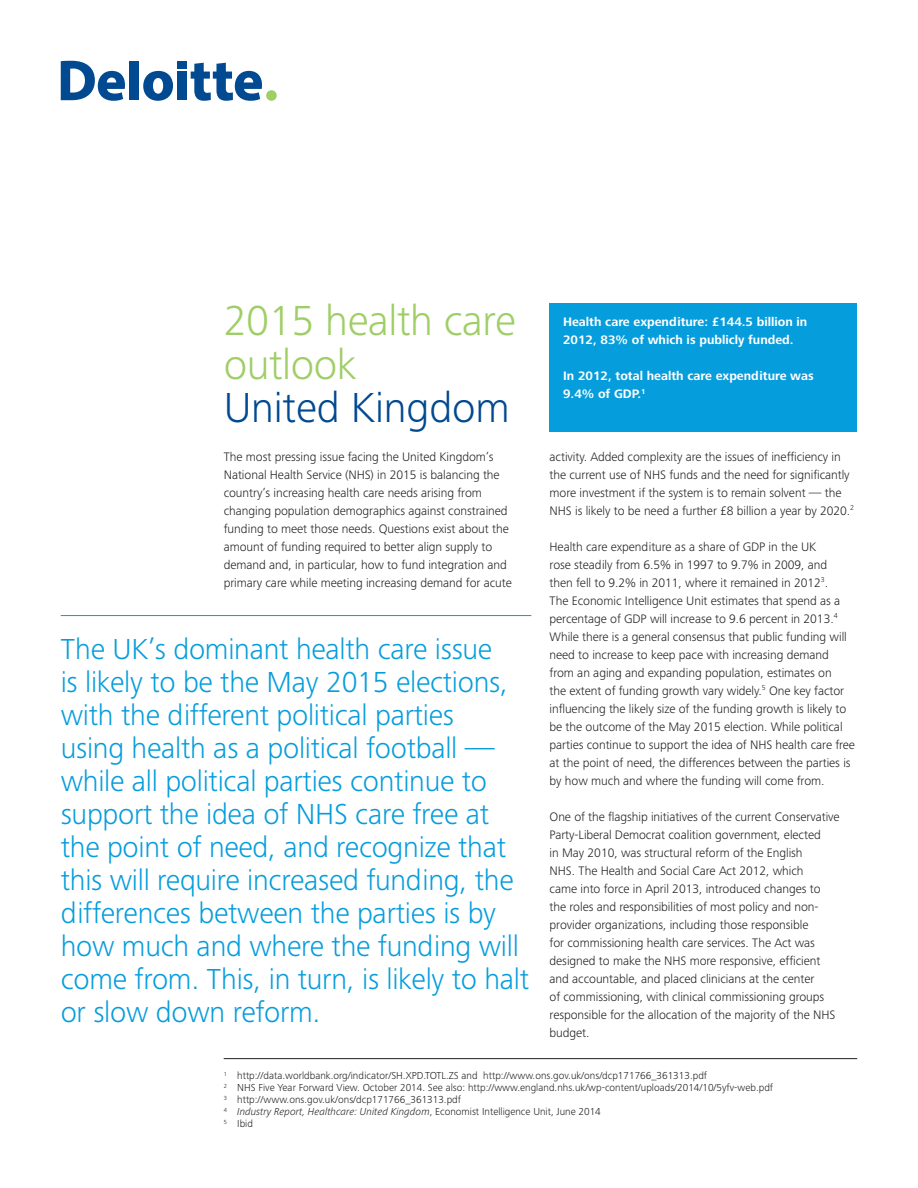
<style>
.page{position:relative;width:918px;height:1188px;background:#fff}
.page>*{position:absolute;margin:0;border:0;box-sizing:border-box;transform-origin:0 0}
.t1{font:300 43.5px/43.5px "Frutiger Next Pro";letter-spacing:-.01em;color:#9fce66}
.t2{font:300 30px/33px "Frutiger Next Pro";letter-spacing:-.01em;color:#069ddc}
.t3{font:300 12.75px/18px "Frutiger Next Pro";letter-spacing:-.005em;color:#231f20}
.t4{font:700 12.75px/18px "Frutiger Next Pro";color:#fff}
.t5{font:300 10.5px "Frutiger Next Pro";color:#231f20}
.t6{font:italic 300 10.5px "Frutiger Next Pro";color:#231f20}
.s1{color:#014990}
.s2{font-style:normal}
</style>
<div class="page">
<div style="left:129px;top:61px;width:10px;height:39px;background:#014990"></div>
<svg style="left:143px;top:71px;width:30px;height:30px"></svg>
<div style="left:177px;top:72px;width:10px;height:28px;background:#014990"></div>
<div style="left:177px;top:61px;width:10px;height:8px;background:#014990"></div>
<svg style="left:191px;top:63px;width:71px;height:38px"></svg>
<div style="left:266px;top:90px;width:11px;height:11px;background:#9fce66;border-radius:50%"></div>
<svg style="left:61px;top:61px;width:64px;height:40px"></svg>
<div style="left:550px;top:304px;width:307px;height:128px;background:#069ddc"></div>
<hr style="left:224px;top:1058px;width:633px;height:1px;background:#231f20">
<hr style="left:61px;top:615px;width:470px;height:1px;background:#069ddc">
<p class="t1" style="left:224px;top:299px;width:294px">2015 health care outlook<br><span class="s1">United Kingdom</span></p>
<p class="t4" style="left:563px;top:313px;width:246px">Health care expenditure: £144.5 billion in<br>2012, 83% of which is publicly funded.</p>
<p class="t4" style="left:563px;top:367px;width:252px">In 2012, total health care expenditure was<br>9.4% of GDP.<sup>1</sup></p>
<p class="t3" style="left:224px;top:447px;width:290px">The most pressing issue facing the United Kingdom’s National Health Service (NHS) in 2015 is balancing the country’s increasing health care needs arising from changing population demographics against constrained funding to meet those needs. Questions exist about the amount of funding required to better align supply to demand and, in particular, how to fund integration and primary care while meeting increasing demand for acute</p>
<p class="t3" style="left:550px;top:447px;width:306px">activity. Added complexity are the issues of inefficiency in the current use of NHS funds and the need for significantly more investment if the system is to remain solvent — the NHS is likely to be need a further £8 billion a year by 2020.<sup>2</sup></p>
<p class="t3" style="left:550px;top:537px;width:307px">Health care expenditure as a share of GDP in the UK<br>rose steadily from 6.5% in 1997 to 9.7% in 2009, and<br>then fell to 9.2% in 2011, where it remained in 2012<sup>3</sup>.<br>The Economic Intelligence Unit estimates that spend as a percentage of GDP will increase to 9.6 percent in 2013.<sup>4<br></sup>While there is a general consensus that public funding will need to increase to keep pace with increasing demand from an aging and expanding population, estimates on<br>the extent of funding growth vary widely.<sup>5</sup> One key factor influencing the likely size of the funding growth is likely to be the outcome of the May 2015 election. While political parties continue to support the idea of NHS health care free at the point of need, the differences between the parties is by how much and where the funding will come from.</p>
<p class="t3" style="left:550px;top:807px;width:292px">One of the flagship initiatives of the current Conservative Party-Liberal Democrat coalition government, elected<br>in May 2010, was structural reform of the English<br>NHS. The Health and Social Care Act 2012, which<br>came into force in April 2013, introduced changes to the roles and responsibilities of most policy and non&shy;provider organizations, including those responsible<br>for commissioning health care services. The Act was designed to make the NHS more responsive, efficient and accountable, and placed clinicians at the center<br>of commissioning, with clinical commissioning groups responsible for the allocation of the majority of the NHS budget.</p>
<p class="t5" style="left:224px;top:1070px;width:485px"><sup>1</sup> http://data.worldbank.org/indicator/SH.XPD.TOTL.ZS and http://www.ons.gov.uk/ons/dcp171766_361313.pdf</p>
<p class="t5" style="left:224px;top:1082px;width:551px"><sup>2</sup> NHS Five Year Forward View. October 2014. See also: http://www.england.nhs.uk/wp-content/uploads/2014/10/5yfv-web.pdf</p>
<p class="t5" style="left:224px;top:1094px;width:239px"><sup>3</sup> http://www.ons.gov.uk/ons/dcp171766_361313.pdf</p>
<p class="t6" style="left:224px;top:1106px;width:379px"><sup>4</sup> Industry Report, Healthcare: United Kingdom<span class="s2">, Economist Intelligence Unit, June 2014</span></p>
<p class="t5" style="left:224px;top:1118px;width:31px"><sup>5</sup> Ibid</p>
<p class="t2" style="left:61px;top:633px;width:470px">The UK’s dominant health care issue<br>is likely to be the May 2015 elections, with the different political parties<br>using health as a political football — while all political parties continue to support the idea of NHS care free at the point of need, and recognize that this will require increased funding, the differences between the parties is by how much and where the funding will come from. This, in turn, is likely to halt or slow down reform.</p>
</div>
